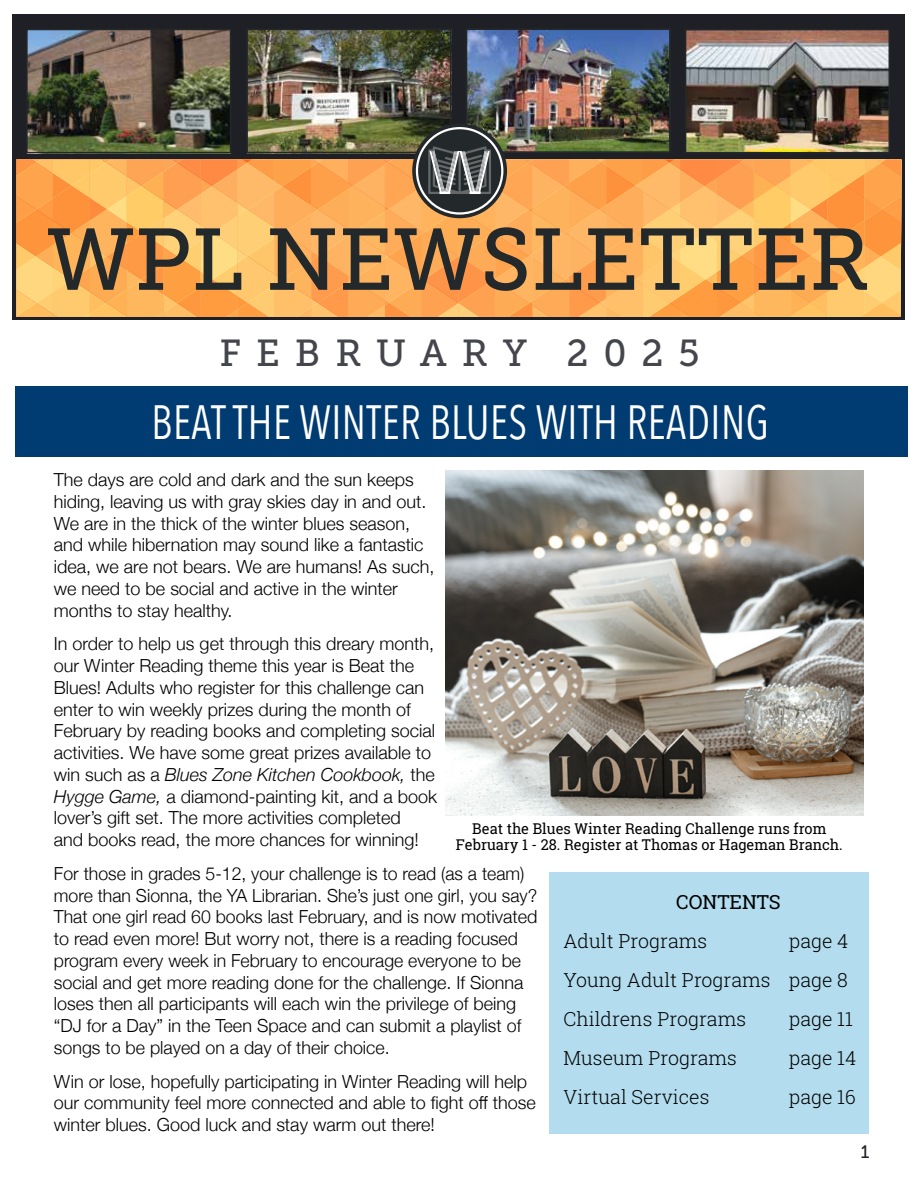
<style>
.page{position:relative;width:918px;height:1188px;background:#fff}
.page>*{position:absolute;margin:0;border:0;box-sizing:border-box;transform-origin:0 0}
.t1{font:87px "Museo Slab 500";color:#23282a}
.t2{font:48px "Avenir Next Condensed";letter-spacing:.01em;color:#fff;scale:.9 1}
.t3{font:37.5px "Museo Slab 500";letter-spacing:.4em;color:#44464c}
.t4{font:300 19.5px/39px "Roboto Slab";color:#000;text-align:justify}
.t5{font:19.5px "Roboto Slab";color:#000}
.t6{font:300 18px/21.8px "Helvetica Neue";color:#000}
.t7{font:18px "Museo Slab 500";color:#202126}
.t8{font:15px/16.5px "Roboto Slab";color:#000;text-align:center}
.s1{font-style:italic}
</style>
<div class="page">
<div style="left:15px;top:386px;width:893px;height:71px;background:#003b71"></div>
<div style="left:13px;top:15px;width:892px;height:305px;background:#1f2025"></div>
<img style="left:29px;top:32px;width:199px;height:94px">
<div style="left:26px;top:29px;width:205px;height:124px;border:2px solid #23282a"></div>
<img style="left:249px;top:32px;width:200px;height:94px">
<div style="left:246px;top:29px;width:206px;height:124px;border:2px solid #23282a"></div>
<img style="left:688px;top:32px;width:199px;height:94px">
<div style="left:685px;top:29px;width:205px;height:124px;border:2px solid #23282a"></div>
<img style="left:469px;top:31px;width:199px;height:95px">
<div style="left:466px;top:28px;width:205px;height:125px;border:2px solid #23282a"></div>
<svg style="left:16px;top:126px;width:885px;height:191px;background:#dc9f56"></svg>
<div style="left:550px;top:872px;width:319px;height:261px;background:#b3ddee"></div>
<img style="left:446px;top:471px;width:417px;height:345px">
<h1 class="t1" style="left:47px;top:211px;width:825px">WPL NEWSLETTER</h1>
<h3 class="t3" style="left:220px;top:332px;width:482px">FEBRUARY 2025</h3>
<h2 class="t2" style="left:152px;top:381px;width:687px">BEAT THE WINTER BLUES WITH READING</h2>
<p class="t6" style="left:54px;top:468px;width:382px">The days are cold and dark and the sun keeps hiding, leaving us with gray skies day in and out.<br>We are in the thick of the winter blues season, and while hibernation may sound like a fantastic idea, we are not bears. We are humans! As such, we need to be social and active in the winter months to stay healthy.</p>
<p class="t6" style="left:54px;top:632px;width:385px">In order to help us get through this dreary month, our Winter Reading theme this year is Beat the Blues! Adults who register for this challenge can enter to win weekly prizes during the month of February by reading books and completing social activities. We have some great prizes available to win such as a <span class="s1">Blues Zone Kitchen Cookbook,</span> the <span class="s1">Hygge Game,</span> a diamond-painting kit, and a book lover’s gift set. The more activities completed<br>and books read, the more chances for winning!</p>
<p class="t6" style="left:54px;top:861px;width:485px">For those in grades 5-12, your challenge is to read (as a team) more than Sionna, the YA Librarian. She’s just one girl, you say?<br>That one girl read 60 books last February, and is now motivated to read even more! But worry not, there is a reading focused program every week in February to encourage everyone to be social and get more reading done for the challenge. If Sionna loses then all participants will each win the privilege of being “DJ for a Day” in the Teen Space and can submit a playlist of songs to be played on a day of their choice.</p>
<p class="t6" style="left:54px;top:1069px;width:483px">Win or lose, hopefully participating in Winter Reading will help our community feel more connected and able to fight off those winter blues. Good luck and stay warm out there!</p>
<p class="t8" style="left:456px;top:820px;width:388px">Beat the Blues Winter Reading Challenge runs from<br>February 1 - 28. Register at Thomas or Hageman Branch.</p>
<p class="t5" style="left:676px;top:888px;width:106px">CONTENTS</p>
<p class="t4" style="left:563px;top:921px;width:145px">Adult Programs</p>
<p class="t4" style="left:563px;top:921px;width:287px;text-indent:225px">page 4<br>Young Adult Programs page 8<br>Childrens Programs</p>
<p class="t4" style="left:789px;top:999px;width:66px">page 11</p>
<p class="t4" style="left:563px;top:1038px;width:175px">Museum Programs</p>
<p class="t4" style="left:789px;top:1038px;width:69px">page 14</p>
<p class="t4" style="left:563px;top:1077px;width:147px">Virtual Services</p>
<p class="t4" style="left:789px;top:1077px;width:68px">page 16</p>
<p class="t7" style="left:861px;top:1142px;width:10px">1</p>
</div>
